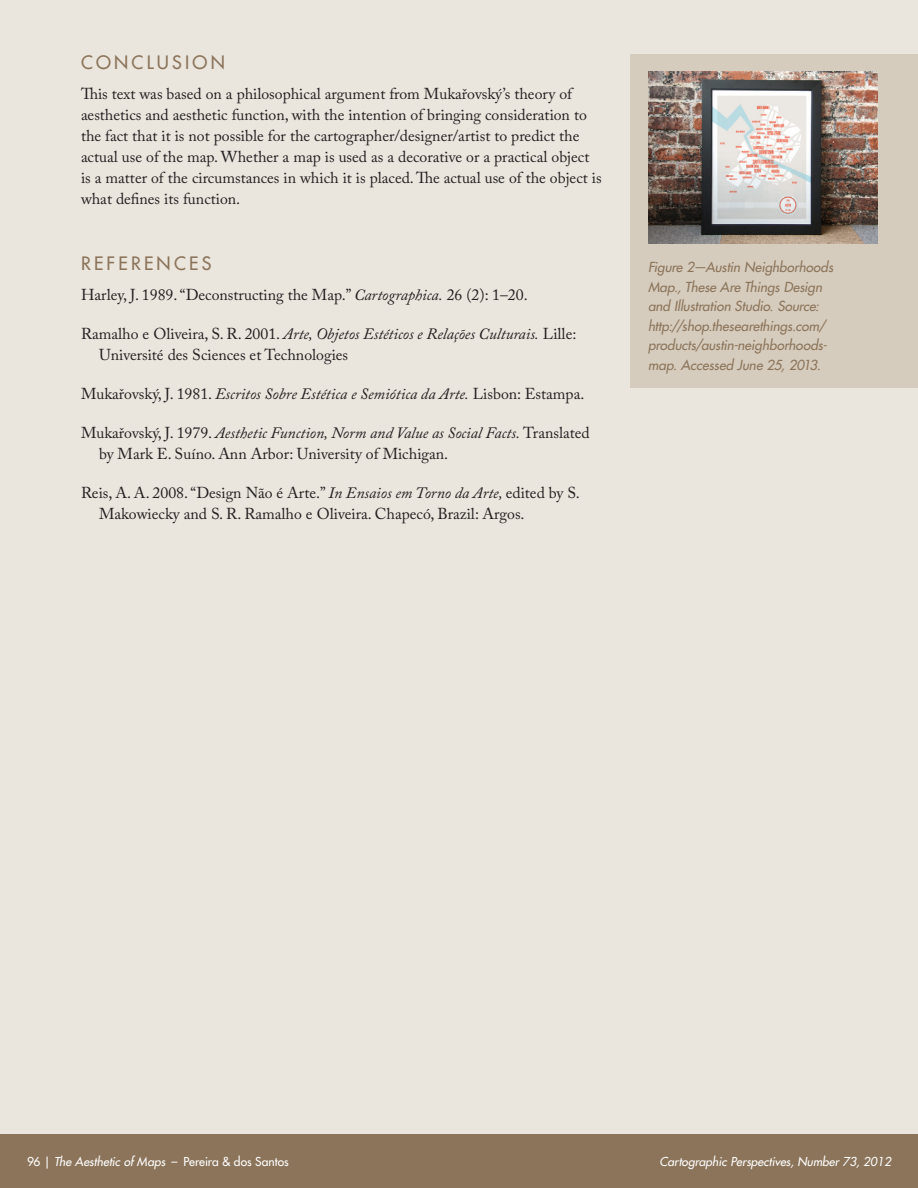
<style>
.page{position:relative;width:918px;height:1188px;background:#fff}
.page>*{position:absolute;margin:0;border:0;box-sizing:border-box;transform-origin:0 0}
.Medium_Header{font:500 18px "Futura Std";letter-spacing:.18em;color:#8b745a}
.References{font:15.75px/21px "Adobe Caslon Pro";color:#231f20}
.Body_Text{font:15.75px/21px "Adobe Caslon Pro";color:#231f20}
.References-2{font:italic 15.75px "Adobe Caslon Pro";color:#231f20}
.Figure_Caption{font:italic 500 13.5px/19.5px "Futura Std";color:#8b745a}
.t1{font:500 12px "Futura Std";letter-spacing:-.005em;color:#fff}
.t2{font:italic 500 12px "Futura Std";color:#fff}
.s1{font-style:italic}
.s2{font-style:normal}
</style>
<div class="page">
<div style="left:0;top:1134px;width:918px;height:54px;background:#8b745a"></div>
<div style="left:0;top:0;width:918px;height:1134px;background:#eae5dd"></div>
<div style="left:630px;top:54px;width:288px;height:334px;background:#d6ccbd"></div>
<img style="left:648px;top:72px;width:230px;height:171px">
<hr style="left:917px;top:156px;width:1px;height:405px;background:#b9a694">
<p class="Medium_Header" style="left:81px;top:51px;width:145px">CONCLUSION</p>
<p class="Body_Text" style="left:81px;top:83px;width:522px">This text was based on a philosophical argument from Mukařovský’s theory of aesthetics and aesthetic function, with the intention of bringing consideration to the fact that it is not possible for the cartographer/designer/artist to predict the actual use of the map. Whether a map is used as a decorative or a practical object is a matter of the circumstances in which it is placed. The actual use of the object is what defines its function.</p>
<p class="Medium_Header" style="left:81px;top:253px;width:132px">REFERENCES</p>
<p class="References" style="left:81px;top:285px;width:448px">Harley, J. 1989. “Deconstructing the Map.” <span class="s1">Cartographica.</span> 26 (2): 1–20.</p>
<p class="References" style="left:99px;top:324px;width:479px;text-indent:-18px">Ramalho e Oliveira, S. R. 2001. <span class="s1">Arte, Objetos Estéticos e Relações Culturais.</span> Lille:<br>Université des Sciences et Technologies</p>
<p class="References-2" style="left:81px;top:385px;width:505px"><span class="s2">Mukařovský, J. 1981.</span> Escritos Sobre Estética e Semiótica da Arte. <span class="s2">Lisbon: Estampa.</span></p>
<p class="References" style="left:99px;top:423px;width:492px;text-indent:-18px">Mukařovský, J. 1979. <span class="s1">Aesthetic Function, Norm and Value as Social Facts.</span> Translated by Mark E. Suíno. Ann Arbor: University of Michigan.</p>
<p class="References" style="left:99px;top:483px;width:482px;text-indent:-18px">Reis, A. A. 2008. “Design Não é Arte.” <span class="s1">In Ensaios em Torno da Arte,</span> edited by S.<br>Makowiecky and S. R. Ramalho e Oliveira. Chapecó, Brazil: Argos.</p>
<p class="Figure_Caption" style="left:648px;top:258px;width:187px">Figure 2—Austin Neighborhoods<br>Map., These Are Things Design and Illustration Studio. Source: http://shop.thesearethings.com/ products/austin-neighborhoods&shy;map. Accessed June 25, 2013.</p>
<p class="t1" style="left:27px;top:1154px;width:263px">96 | <span class="s1">The Aesthetic of Maps</span> – Pereira &amp; dos Santos</p>
<p class="t2" style="left:660px;top:1154px;width:233px">Cartographic Perspectives, Number 73, 2012</p>
</div>
